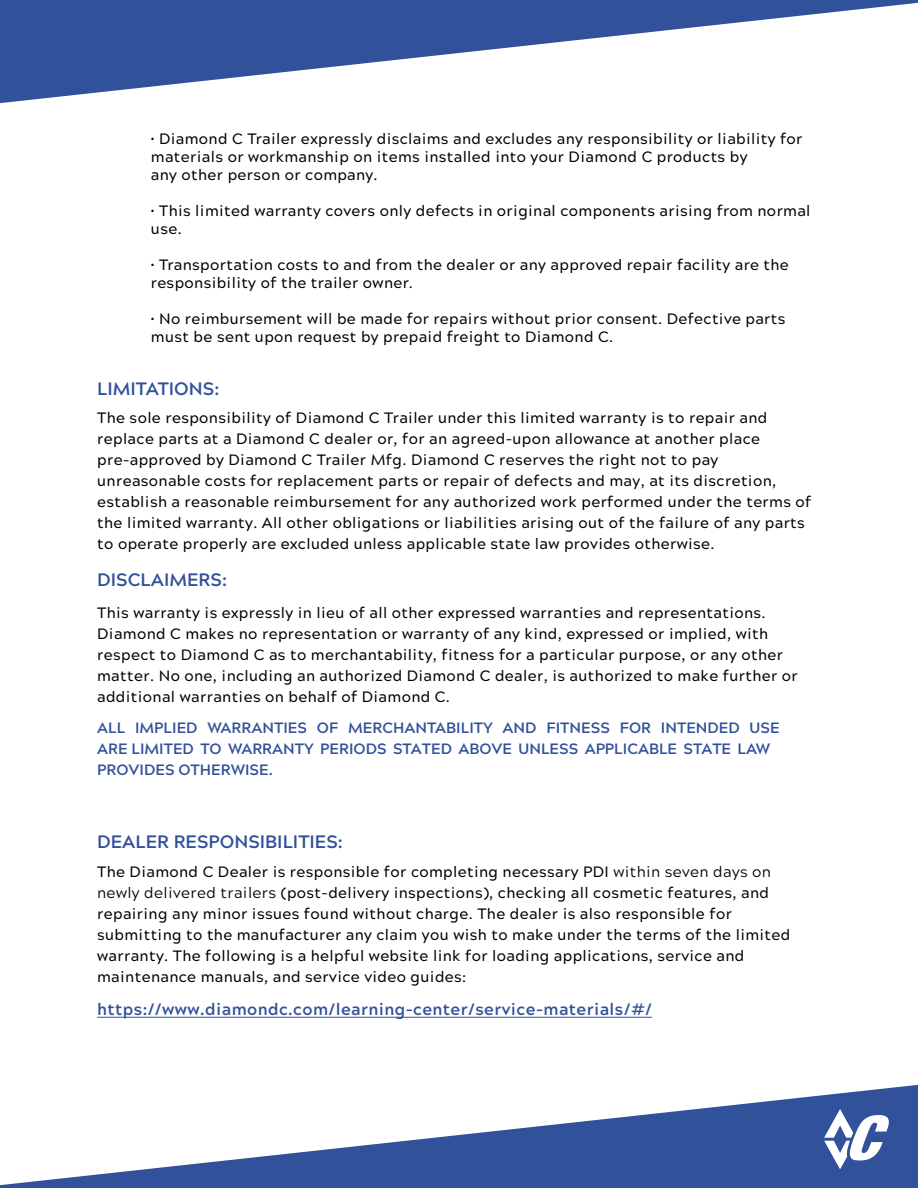
<style>
.page{position:relative;width:918px;height:1188px;background:#fff}
.page>*{position:absolute;margin:0;border:0;box-sizing:border-box;transform-origin:0 0}
.t1{font:700 18px "Acherus Grotesque";color:#32519b}
.t2{font:700 16.5px "Acherus Grotesque";letter-spacing:.025em;color:#32519b}
.t3{font:500 15px/21px "Acherus Grotesque";letter-spacing:.025em;color:#000}
.t4{font:700 15px/21px "Acherus Grotesque";color:#32519b}
.s1{font-weight:400}
</style>
<div class="page">
<svg style="left:0;top:1085px;width:918px;height:103px"></svg>
<svg style="left:0;top:0;width:918px;height:103px;fill:#32519b"></svg>
<svg style="left:824px;top:1109px;width:67px;height:60px"></svg>
<hr style="left:97px;top:1017px;width:555px;height:1px;background:#32519b">
<p class="t3" style="left:151px;top:131px;width:653px;line-height:18px">• Diamond C Trailer expressly disclaims and excludes any responsibility or liability for materials or workmanship on items installed into your Diamond C products by<br>any other person or company.</p>
<p class="t3" style="left:151px;top:203px;width:661px;line-height:18px">• This limited warranty covers only defects in original components arising from normal use.</p>
<p class="t3" style="left:151px;top:257px;width:640px;line-height:18px">• Transportation costs to and from the dealer or any approved repair facility are the responsibility of the trailer owner.</p>
<p class="t3" style="left:151px;top:311px;width:636px;line-height:18px">• No reimbursement will be made for repairs without prior consent. Defective parts must be sent upon request by prepaid freight to Diamond C.</p>
<p class="t1" style="left:97px;top:378px;width:124px">LIMITATIONS:</p>
<p class="t3" style="left:97px;top:409px;width:716px">The sole responsibility of Diamond C Trailer under this limited warranty is to repair and replace parts at a Diamond C dealer or, for an agreed-upon allowance at another place pre-approved by Diamond C Trailer Mfg. Diamond C reserves the right not to pay unreasonable costs for replacement parts or repair of defects and may, at its discretion, establish a reasonable reimbursement for any authorized work performed under the terms of the limited warranty. All other obligations or liabilities arising out of the failure of any parts to operate properly are excluded unless applicable state law provides otherwise.</p>
<p class="t1" style="left:97px;top:569px;width:131px">DISCLAIMERS:</p>
<p class="t3" style="left:97px;top:603px;width:702px">This warranty is expressly in lieu of all other expressed warranties and representations.<br>Diamond C makes no representation or warranty of any kind, expressed or implied, with respect to Diamond C as to merchantability, fitness for a particular purpose, or any other matter. No one, including an authorized Diamond C dealer, is authorized to make further or additional warranties on behalf of Diamond C.</p>
<p class="t4" style="left:97px;top:718px;width:684px">ALL IMPLIED WARRANTIES OF MERCHANTABILITY AND FITNESS FOR INTENDED USE<br>ARE LIMITED TO WARRANTY PERIODS STATED ABOVE UNLESS APPLICABLE STATE LAW<br>PROVIDES OTHERWISE.</p>
<p class="t1" style="left:97px;top:831px;width:247px">DEALER RESPONSIBILITIES:</p>
<p class="t3" style="left:97px;top:862px;width:695px">The Diamond C Dealer is responsible for completing necessary PDI <span class="s1">within seven days on newly delivered trailers</span> (post-delivery inspections), checking all cosmetic features, and repairing any minor issues found without charge. The dealer is also responsible for submitting to the manufacturer any claim you wish to make under the terms of the limited warranty. The following is a helpful website link for loading applications, service and maintenance manuals, and service video guides:</p>
<p class="t2" style="left:97px;top:1003px;width:557px">https://www.diamondc.com/learning-center/service-materials/#/</p>
</div>
